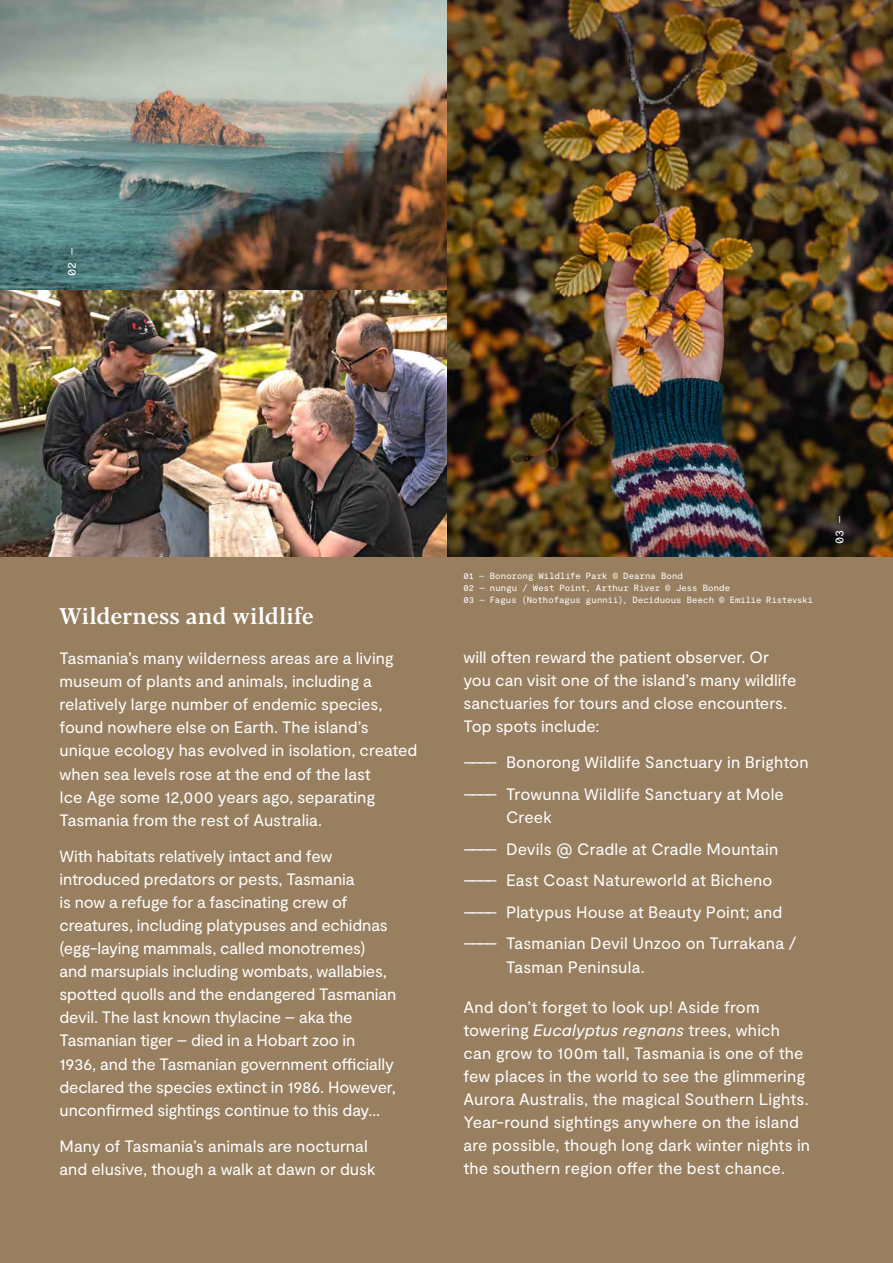
<style>
.page{position:relative;width:893px;height:1263px;background:#987f60}
.page>*{position:absolute;margin:0;border:0;box-sizing:border-box;transform-origin:0 0}
.t1{font:500 22.5px "Blacker Text";color:#fff}
.t2{font:16.5px/23.1px "Moderat";color:#fff}
.t3{font:12px "Moderat Mono Regular";color:#fff}
.t4{font:9px/12px "Moderat Mono Regular";letter-spacing:.005em;color:#fff}
.s1{font-style:italic}
</style>
<div class="page">
<img style="left:446px;top:0;width:447px;height:557px">
<img style="left:0;top:0;width:446px;height:557px">
<p class="t3" style="left:65px;top:276px;width:30px;rotate:-90deg">02 —</p>
<p class="t3" style="left:59px;top:544px;width:30px;rotate:-90deg">01 —</p>
<p class="t3" style="left:832px;top:544px;width:30px;rotate:-90deg">03 —</p>
<p class="t4" style="left:463px;top:570px;width:351px">01 — Bonorong Wildlife Park © Dearna Bond<br>02 — nungu / West Point, Arthur River © Jess Bonde<br>03 — Fagus (Nothofagus gunnii), Deciduous Beech © Emilie Ristevski</p>
<h1 class="t1" style="left:60px;top:602px;width:256px">Wilderness and wildlife</h1>
<p class="t2" style="left:60px;top:647px;width:359px">Tasmania’s many wilderness areas are a living museum of plants and animals, including a relatively large number of endemic species, found nowhere else on Earth. The island’s unique ecology has evolved in isolation, created when sea levels rose at the end of the last<br>Ice Age some 12,000 years ago, separating Tasmania from the rest of Australia.</p>
<p class="t2" style="left:60px;top:845px;width:338px">With habitats relatively intact and few introduced predators or pests, Tasmania<br>is now a refuge for a fascinating crew of creatures, including platypuses and echidnas (egg-laying mammals, called monotremes) and marsupials including wombats, wallabies, spotted quolls and the endangered Tasmanian devil. The last known thylacine – aka the Tasmanian tiger – died in a Hobart zoo in 1936, and the Tasmanian government officially declared the species extinct in 1986. However, unconfirmed sightings continue to this day…</p>
<p class="t2" style="left:60px;top:1135px;width:317px">Many of Tasmania’s animals are nocturnal and elusive, though a walk at dawn or dusk</p>
<p class="t2" style="left:463px;top:646px;width:335px">will often reward the patient observer. Or you can visit one of the island’s many wildlife sanctuaries for tours and close encounters.<br>Top spots include:</p>
<p class="t2" style="left:463px;top:747px;width:347px;line-height:31.7px">–––– Bonorong Wildlife Sanctuary in Brighton –––– Trowunna Wildlife Sanctuary at Mole</p>
<p class="t2" style="left:463px;top:802px;width:335px;line-height:31.7px;text-indent:43px">Creek<br>–––– Devils @ Cradle at Cradle Mountain –––– East Coast Natureworld at Bicheno –––– Platypus House at Beauty Point; and –––– Tasmanian Devil Unzoo on Turrakana /</p>
<p class="t2" style="left:506px;top:956px;width:140px">Tasman Peninsula.</p>
<p class="t2" style="left:463px;top:996px;width:348px">And don’t forget to look up! Aside from towering <span class="s1">Eucalyptus regnans</span> trees, which can grow to 100m tall, Tasmania is one of the few places in the world to see the glimmering Aurora Australis, the magical Southern Lights.<br>Year-round sightings anywhere on the island are possible, though long dark winter nights in the southern region offer the best chance.</p>
</div>
